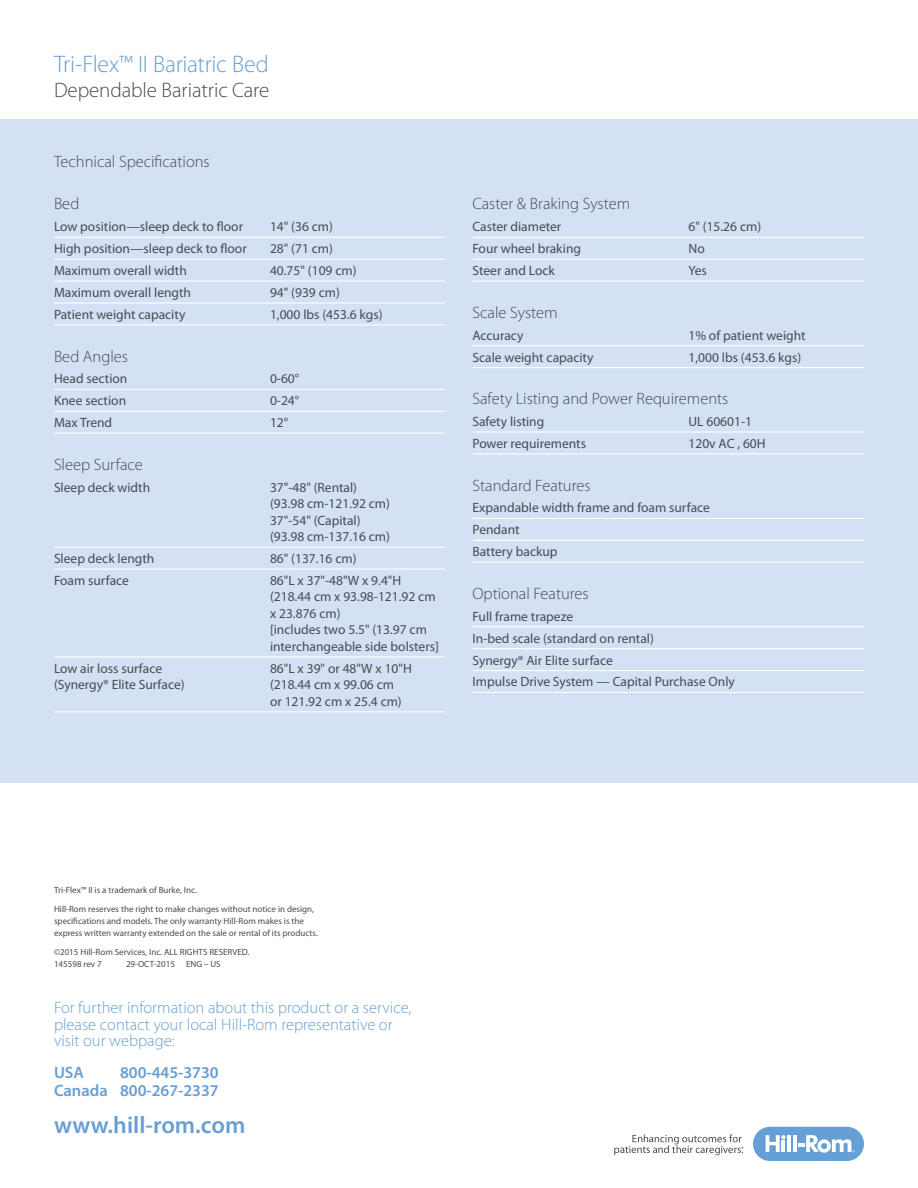
<style>
.page{position:relative;width:918px;height:1188px;background:#fff}
.page>*{position:absolute;margin:0;border:0;box-sizing:border-box;transform-origin:0 0}
.t1{font:300 24px "Myriad Pro";letter-spacing:-.01em;color:#669fd5}
.t2{font:600 24px "Myriad Pro";color:#669fd5}
.t3{font:300 21px "Myriad Pro";letter-spacing:-.005em;color:#474c55}
.t4{font:300 16.5px "Myriad Pro";color:#474c55}
.t5{font:300 16.5px/16.5px "Myriad Pro";color:#669fd5}
.t6{font:600 16.5px/18px "Myriad Pro";color:#669fd5;text-align:right}
.t7{font:13.5px/16.5px "Myriad Pro";color:#474c55}
.t8{font:9px/12px "Myriad Pro";color:#474c55}
</style>
<div class="page">
<div style="left:753px;top:1127px;width:111px;height:34px;background:#669fd5;border-radius:17px"></div>
<hr style="left:787px;top:1135px;width:4px;height:17px;background:#fff">
<hr style="left:793px;top:1135px;width:4px;height:17px;background:#fff">
<svg style="left:766px;top:1135px;width:20px;height:17px"></svg>
<svg style="left:798px;top:1135px;width:57px;height:18px"></svg>
<svg style="left:614px;top:1134px;width:129px;height:21px"></svg>
<div style="left:0;top:120px;width:918px;height:663px;background:#d4e0f3"></div>
<hr style="left:54px;top:237px;width:392px;height:1px;background:#fff">
<hr style="left:54px;top:259px;width:392px;height:1px;background:#fff">
<hr style="left:54px;top:281px;width:392px;height:1px;background:#fff">
<hr style="left:54px;top:302px;width:392px;height:2px;background:#fff">
<hr style="left:54px;top:324px;width:392px;height:1px;background:#fff">
<hr style="left:54px;top:389px;width:392px;height:1px;background:#fff">
<hr style="left:54px;top:411px;width:392px;height:1px;background:#fff">
<hr style="left:54px;top:433px;width:392px;height:1px;background:#fff">
<hr style="left:54px;top:547px;width:392px;height:1px;background:#fff">
<hr style="left:54px;top:569px;width:392px;height:1px;background:#fff">
<hr style="left:54px;top:656px;width:392px;height:2px;background:#fff">
<hr style="left:54px;top:711px;width:392px;height:1px;background:#fff">
<hr style="left:472px;top:237px;width:392px;height:1px;background:#fff">
<hr style="left:472px;top:259px;width:392px;height:1px;background:#fff">
<hr style="left:472px;top:281px;width:392px;height:1px;background:#fff">
<hr style="left:472px;top:345px;width:392px;height:1px;background:#fff">
<hr style="left:472px;top:367px;width:392px;height:1px;background:#fff">
<hr style="left:472px;top:431px;width:392px;height:2px;background:#fff">
<hr style="left:472px;top:453px;width:392px;height:1px;background:#fff">
<hr style="left:472px;top:518px;width:392px;height:1px;background:#fff">
<hr style="left:472px;top:540px;width:392px;height:1px;background:#fff">
<hr style="left:472px;top:562px;width:392px;height:1px;background:#fff">
<hr style="left:472px;top:626px;width:392px;height:1px;background:#fff">
<hr style="left:472px;top:648px;width:392px;height:1px;background:#fff">
<hr style="left:472px;top:670px;width:392px;height:1px;background:#fff">
<hr style="left:472px;top:692px;width:392px;height:1px;background:#fff">
<h1 class="t1" style="left:54px;top:51px;width:216px">Tri-Flex™ II Bariatric Bed</h1>
<h2 class="t3" style="left:54px;top:78px;width:217px">Dependable Bariatric Care</h2>
<p class="t4" style="left:54px;top:152px;width:157px">Technical Specifications</p>
<p class="t4" style="left:54px;top:195px;width:27px">Bed</p>
<p class="t7" style="left:54px;top:219px;width:191px">Low position—sleep deck to floor</p>
<p class="t7" style="left:270px;top:219px;width:64px">14" (36 cm)</p>
<p class="t7" style="left:54px;top:241px;width:194px">High position—sleep deck to floor</p>
<p class="t7" style="left:270px;top:241px;width:64px">28" (71 cm)</p>
<p class="t7" style="left:54px;top:263px;width:134px">Maximum overall width</p>
<p class="t7" style="left:270px;top:263px;width:88px">40.75" (109 cm)</p>
<p class="t7" style="left:54px;top:284px;width:139px">Maximum overall length</p>
<p class="t7" style="left:270px;top:284px;width:71px">94" (939 cm)</p>
<p class="t7" style="left:54px;top:306px;width:133px">Patient weight capacity</p>
<p class="t7" style="left:270px;top:306px;width:114px">1,000 lbs (453.6 kgs)</p>
<p class="t4" style="left:54px;top:347px;width:76px">Bed Angles</p>
<p class="t7" style="left:54px;top:371px;width:75px">Head section</p>
<p class="t7" style="left:270px;top:371px;width:31px">0-60°</p>
<p class="t7" style="left:54px;top:393px;width:74px">Knee section</p>
<p class="t7" style="left:270px;top:393px;width:31px">0-24°</p>
<p class="t7" style="left:54px;top:415px;width:60px">Max Trend</p>
<p class="t7" style="left:270px;top:415px;width:20px">12°</p>
<p class="t4" style="left:54px;top:455px;width:90px">Sleep Surface</p>
<p class="t7" style="left:54px;top:479px;width:98px">Sleep deck width</p>
<p class="t7" style="left:270px;top:479px;width:122px">37"-48" (Rental) (93.98 cm-121.92 cm)<br>37"-54" (Capital) (93.98 cm-137.16 cm)</p>
<p class="t7" style="left:54px;top:551px;width:102px">Sleep deck length</p>
<p class="t7" style="left:270px;top:551px;width:88px">86" (137.16 cm)</p>
<p class="t7" style="left:54px;top:572px;width:76px">Foam surface</p>
<p class="t7" style="left:270px;top:572px;width:170px">86"L x 37"-48"W x 9.4"H (218.44 cm x 93.98-121.92 cm x 23.876 cm)<br>[includes two 5.5" (13.97 cm interchangeable side bolsters]</p>
<p class="t7" style="left:54px;top:660px;width:110px">Low air loss surface</p>
<p class="t7" style="left:270px;top:660px;width:143px">86"L x 39" or 48"W x 10"H</p>
<p class="t7" style="left:54px;top:677px;width:132px">(Synergy® Elite Surface)</p>
<p class="t7" style="left:270px;top:677px;width:133px">(218.44 cm x 99.06 cm or 121.92 cm x 25.4 cm)</p>
<p class="t4" style="left:472px;top:195px;width:159px">Caster &amp; Braking System</p>
<p class="t7" style="left:472px;top:219px;width:90px">Caster diameter</p>
<p class="t7" style="left:688px;top:219px;width:74px">6" (15.26 cm)</p>
<p class="t7" style="left:472px;top:241px;width:110px">Four wheel braking</p>
<p class="t7" style="left:688px;top:241px;width:18px">No</p>
<p class="t7" style="left:472px;top:263px;width:84px">Steer and Lock</p>
<p class="t7" style="left:688px;top:263px;width:20px">Yes</p>
<p class="t4" style="left:472px;top:303px;width:87px">Scale System</p>
<p class="t7" style="left:472px;top:327px;width:53px">Accuracy</p>
<p class="t7" style="left:688px;top:327px;width:119px">1% of patient weight</p>
<p class="t7" style="left:472px;top:349px;width:123px">Scale weight capacity</p>
<p class="t7" style="left:688px;top:349px;width:114px">1,000 lbs (453.6 kgs)</p>
<p class="t4" style="left:472px;top:390px;width:257px">Safety Listing and Power Requirements</p>
<p class="t7" style="left:472px;top:414px;width:73px">Safety listing</p>
<p class="t7" style="left:688px;top:414px;width:65px">UL 60601-1</p>
<p class="t7" style="left:472px;top:435px;width:115px">Power requirements</p>
<p class="t7" style="left:688px;top:435px;width:79px">120v AC , 60H</p>
<p class="t4" style="left:472px;top:476px;width:120px">Standard Features</p>
<p class="t7" style="left:472px;top:497px;width:239px;line-height:21.9px">Expandable width frame and foam surface<br>Pendant<br>Battery backup</p>
<p class="t4" style="left:472px;top:584px;width:118px">Optional Features</p>
<p class="t7" style="left:472px;top:606px;width:264px;line-height:21.9px">Full frame trapeze<br>In-bed scale (standard on rental)<br>Synergy® Air Elite surface<br>Impulse Drive System — Capital Purchase Only</p>
<p class="t8" style="left:54px;top:881px;width:262px;line-height:18.8px">Tri-Flex™ II is a trademark of Burke, Inc.<br>Hill-Rom reserves the right to make changes without notice in design,</p>
<p class="t8" style="left:54px;top:915px;width:265px">specifications and models. The only warranty Hill-Rom makes is the express written warranty extended on the sale or rental of its products.</p>
<p class="t8" style="left:54px;top:946px;width:197px">©2015 Hill-Rom Services, Inc. ALL RIGHTS RESERVED.<br>145598 rev 7</p>
<p class="t8" style="left:126px;top:958px;width:96px">29-OCT-2015 ENG – US</p>
<p class="t5" style="left:54px;top:1000px;width:359px">For further information about this product or a service, please contact your local Hill-Rom representative or visit our webpage:</p>
<p class="t6" style="left:54px;top:1063px;width:32px">USA</p>
<p class="t6" style="left:54px;top:1063px;width:166px">800-445-3730<br>Canada 800-267-2337</p>
<h1 class="t2" style="left:54px;top:1112px;width:193px">www.hill-rom.com</h1>
</div>
